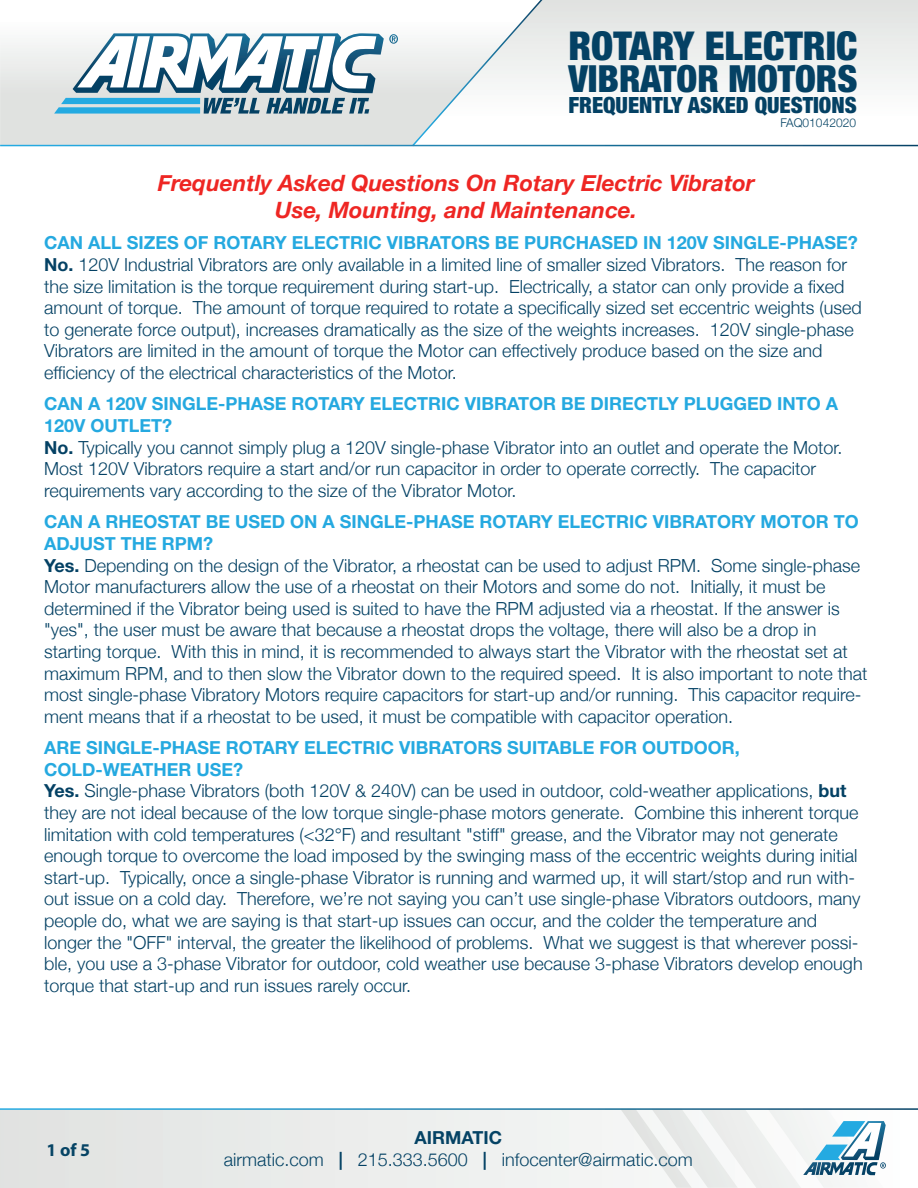
<style>
.page{position:relative;width:918px;height:1188px;background:#fff}
.page>*{position:absolute;margin:0;border:0;box-sizing:border-box;transform-origin:0 0}
.t1{font:900 condensed 39.9px "Helvetica Neue";color:#044164}
.t2{font:900 condensed 37.5px "Helvetica Neue";color:#044164}
.t3{font:italic 700 22.5px/27px "Helvetica Neue";color:#ee2623;text-align:center}
.t4{font:900 condensed 22.35px "Helvetica Neue";color:#044164}
.t5{font:300 18px/21.6px "Helvetica Neue";color:#044164}
.t6{font:700 18px/21.6px "Helvetica Neue LT Std";color:#25a9e0}
.t7{font:300 18px "Helvetica Neue";color:#054365}
.t8{font:700 18px "Helvetica Neue LT Std";color:#054365}
.t9{font:700 18px "Myriad Pro";color:#064465}
.t10{font:300 12px "Helvetica Neue";color:#064465}
.s1{font-family:"Helvetica Neue LT Std";font-weight:700}
.s2{color:#044164}
</style>
<div class="page">
<svg style="left:545px;top:0;width:373px;height:145px"></svg>
<svg style="left:0;top:43px;width:410px;height:102px;background:#e1e3e1"></svg>
<svg style="left:410px;top:0;width:135px;height:147px"></svg>
<svg style="left:54px;top:33px;width:344px;height:81px"></svg>
<div style="left:0;top:1109px;width:918px;height:79px;background:#ebeceb"></div>
<svg style="left:622px;top:1110px;width:264px;height:78px"></svg>
<hr style="left:0;top:1108px;width:918px;height:2px;background:#fff">
<hr style="left:0;top:145px;width:918px;height:1px;background:#fff">
<h1 class="t1" style="left:568px;top:22px;width:291px">ROTARY ELECTRIC</h1>
<h2 class="t2" style="left:568px;top:56px;width:291px">VIBRATOR MOTORS</h2>
<p class="t4" style="left:568px;top:91px;width:290px">FREQUENTLY ASKED QUESTIONS</p>
<p class="t10" style="left:780px;top:116px;width:77px">FAQ01042020</p>
<p class="t3" style="left:158px;top:169px;width:598px">Frequently Asked Questions On Rotary Electric Vibrator<br>Use, Mounting, and Maintenance.</p>
<p class="t6" style="left:44px;top:232px;width:815px">CAN ALL SIZES OF ROTARY ELECTRIC VIBRATORS BE PURCHASED IN 120V SINGLE-PHASE?</p>
<p class="t5" style="left:44px;top:253px;width:819px"><span class="s1">No.</span> 120V Industrial Vibrators are only available in a limited line of smaller sized Vibrators. The reason for the size limitation is the torque requirement during start-up. Electrically, a stator can only provide a fixed amount of torque. The amount of torque required to rotate a specifically sized set eccentric weights (used to generate force output), increases dramatically as the size of the weights increases. 120V single-phase Vibrators are limited in the amount of torque the Motor can effectively produce based on the size and efficiency of the electrical characteristics of the Motor.</p>
<p class="t6" style="left:44px;top:393px;width:796px">CAN A 120V SINGLE-PHASE ROTARY ELECTRIC VIBRATOR BE DIRECTLY PLUGGED INTO A<br>120V OUTLET?</p>
<p class="t5" style="left:44px;top:436px;width:800px"><span class="s1">No.</span> Typically you cannot simply plug a 120V single-phase Vibrator into an outlet and operate the Motor.<br>Most 120V Vibrators require a start and/or run capacitor in order to operate correctly. The capacitor requirements vary according to the size of the Vibrator Motor.</p>
<p class="t6" style="left:44px;top:511px;width:816px">CAN A RHEOSTAT BE USED ON A SINGLE-PHASE ROTARY ELECTRIC VIBRATORY MOTOR TO<br>ADJUST THE RPM?</p>
<p class="t5" style="left:44px;top:554px;width:825px"><span class="s1">Yes.</span> Depending on the design of the Vibrator, a rheostat can be used to adjust RPM. Some single-phase Motor manufacturers allow the use of a rheostat on their Motors and some do not. Initially, it must be determined if the Vibrator being used is suited to have the RPM adjusted via a rheostat. If the answer is "yes", the user must be aware that because a rheostat drops the voltage, there will also be a drop in starting torque. With this in mind, it is recommended to always start the Vibrator with the rheostat set at maximum RPM, and to then slow the Vibrator down to the required speed. It is also important to note that most single-phase Vibratory Motors require capacitors for start-up and/or running. This capacitor require&shy;ment means that if a rheostat to be used, it must be compatible with capacitor operation.</p>
<p class="t6" style="left:44px;top:737px;width:697px">ARE SINGLE-PHASE ROTARY ELECTRIC VIBRATORS SUITABLE FOR OUTDOOR,<br>COLD-WEATHER USE?</p>
<p class="t5" style="left:44px;top:780px;width:820px"><span class="s1">Yes.</span> Single-phase Vibrators (both 120V &amp; 240V) can be used in outdoor, cold-weather applications, <span class="s1">but </span>they are not ideal because of the low torque single-phase motors generate. Combine this inherent torque limitation with cold temperatures (&lt;32°F) and resultant "stiff" grease, and the Vibrator may not generate enough torque to overcome the load imposed by the swinging mass of the eccentric weights during initial start-up. Typically, once a single-phase Vibrator is running and warmed up, it will start/stop and run with&shy;out issue on a cold day. Therefore, we’re not saying you can’t use single-phase Vibrators outdoors, many people do, what we are saying is that start-up issues can occur, and the colder the temperature and longer the "OFF" interval, the greater the likelihood of problems. What we suggest is that wherever possi&shy;ble, you use a 3-phase Vibrator for outdoor, cold weather use because 3-phase Vibrators develop enough torque that start-up and run issues rarely occur.</p>
<p class="t9" style="left:47px;top:1138px;width:45px">1 of 5</p>
<p class="t8" style="left:414px;top:1127px;width:89px">AIRMATIC</p>
<p class="t7" style="left:224px;top:1148px;width:470px">airmatic.com <span class="s1">|</span> <span class="s2">215.333.5600</span> <span class="s1">|</span> infocenter@airmatic.com</p>
</div>
